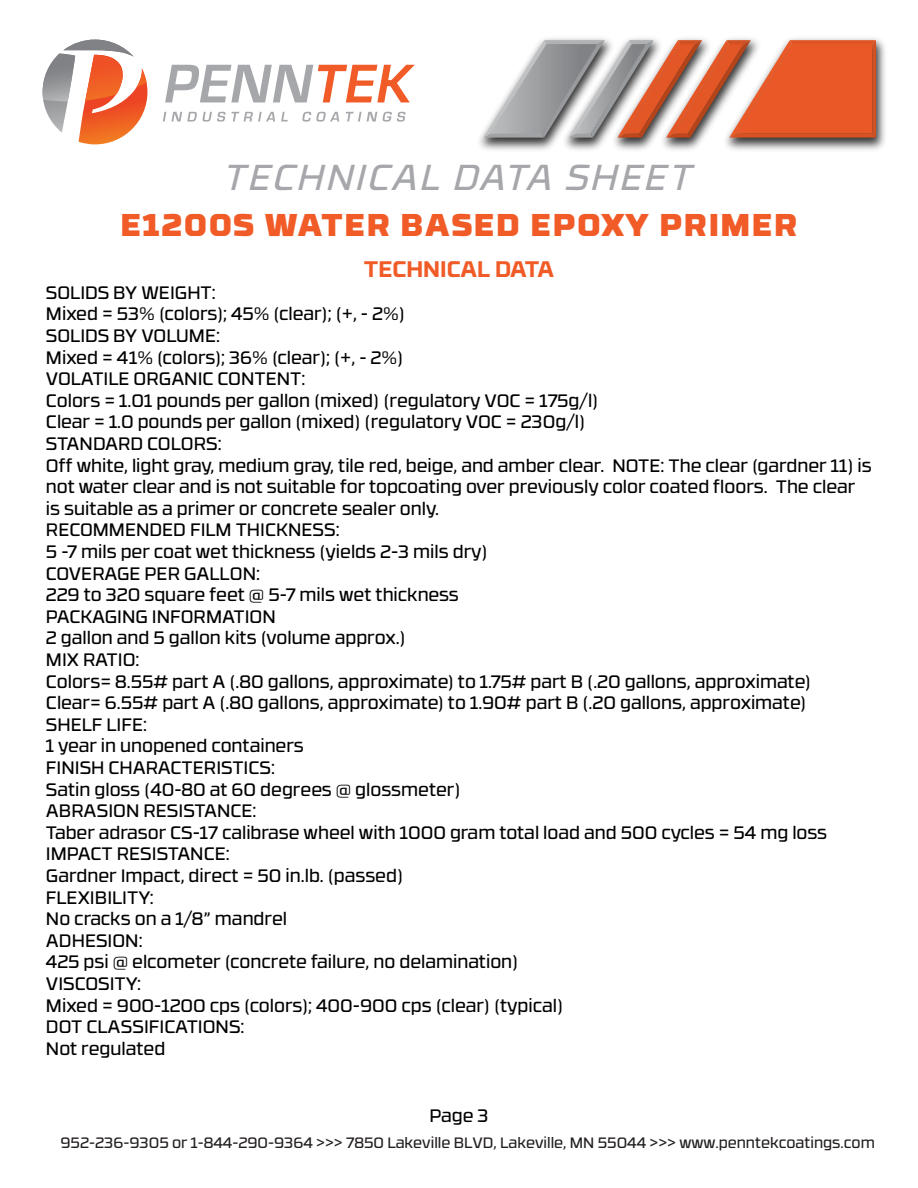
<style>
.page{position:relative;width:918px;height:1188px;background:#fff}
.page>*{position:absolute;margin:0;border:0;box-sizing:border-box;transform-origin:0 0}
.t1{font:italic 36px "RB No 3.1";letter-spacing:.07em;color:#a6a7aa}
.t2{font:900 31.5px "RB No 3.1";letter-spacing:.07em;color:#f15b27}
.t3{font:700 22.5px "RB No 3.1";color:#f15b27}
.t4{font:18px/21.6px "RB No 3.1";color:#000}
.t5{font:15px "RB No 3.1";color:#231f20}
</style>
<div class="page">
<svg style="left:165px;top:65px;width:250px;height:37px"></svg>
<svg style="left:163px;top:112px;width:112px;height:10px"></svg>
<svg style="left:281px;top:112px;width:7px;height:10px"></svg>
<svg style="left:302px;top:112px;width:37px;height:10px"></svg>
<svg style="left:346px;top:112px;width:60px;height:10px"></svg>
<img style="left:479px;top:38px;width:79px;height:112px">
<img style="left:558px;top:38px;width:49px;height:112px">
<img style="left:607px;top:38px;width:278px;height:112px">
<img style="left:655px;top:38px;width:111px;height:112px">
<svg style="left:484px;top:40px;width:392px;height:98px"></svg>
<svg style="left:43px;top:40px;width:104px;height:104px"></svg>
<h1 class="t1" style="left:225px;top:150px;width:470px">TECHNICAL DATA SHEET</h1>
<h2 class="t2" style="left:121px;top:198px;width:678px">E1200S WATER BASED EPOXY PRIMER</h2>
<p class="t3" style="left:364px;top:251px;width:192px">TECHNICAL DATA</p>
<p class="t4" style="left:46px;top:280px;width:827px">SOLIDS BY WEIGHT:<br>Mixed = 53% (colors); 45% (clear); (+, - 2%)<br>SOLIDS BY VOLUME:<br>Mixed = 41% (colors); 36% (clear); (+, - 2%)<br>VOLATILE ORGANIC CONTENT:<br>Colors = 1.01 pounds per gallon (mixed) (regulatory VOC = 175g/l)<br>Clear = 1.0 pounds per gallon (mixed) (regulatory VOC = 230g/l)<br>STANDARD COLORS:<br>Off white, light gray, medium gray, tile red, beige, and amber clear. NOTE: The clear (gardner 11) is not water clear and is not suitable for topcoating over previously color coated floors. The clear is suitable as a primer or concrete sealer only.<br>RECOMMENDED FILM THICKNESS:<br>5 -7 mils per coat wet thickness (yields 2-3 mils dry)<br>COVERAGE PER GALLON:<br>229 to 320 square feet @ 5-7 mils wet thickness<br>PACKAGING INFORMATION<br>2 gallon and 5 gallon kits (volume approx.)<br>MIX RATIO:<br>Colors= 8.55# part A (.80 gallons, approximate) to 1.75# part B (.20 gallons, approximate)<br>Clear= 6.55# part A (.80 gallons, approximate) to 1.90# part B (.20 gallons, approximate)<br>SHELF LIFE:<br>1 year in unopened containers<br>FINISH CHARACTERISTICS:<br>Satin gloss (40-80 at 60 degrees @ glossmeter)<br>ABRASION RESISTANCE:<br>Taber adrasor CS-17 calibrase wheel with 1000 gram total load and 500 cycles = 54 mg loss IMPACT RESISTANCE:<br>Gardner Impact, direct = 50 in.lb. (passed)<br>FLEXIBILITY:<br>No cracks on a 1/8” mandrel<br>ADHESION:<br>425 psi @ elcometer (concrete failure, no delamination)<br>VISCOSITY:<br>Mixed = 900-1200 cps (colors); 400-900 cps (clear) (typical)<br>DOT CLASSIFICATIONS:<br>Not regulated</p>
<p class="t4" style="left:429px;top:1104px;width:61px">Page 3</p>
<p class="t5" style="left:61px;top:1131px;width:816px">952-236-9305 or 1-844-290-9364 &gt;&gt;&gt; 7850 Lakeville BLVD, Lakeville, MN 55044 &gt;&gt;&gt; www.penntekcoatings.com</p>
</div>
